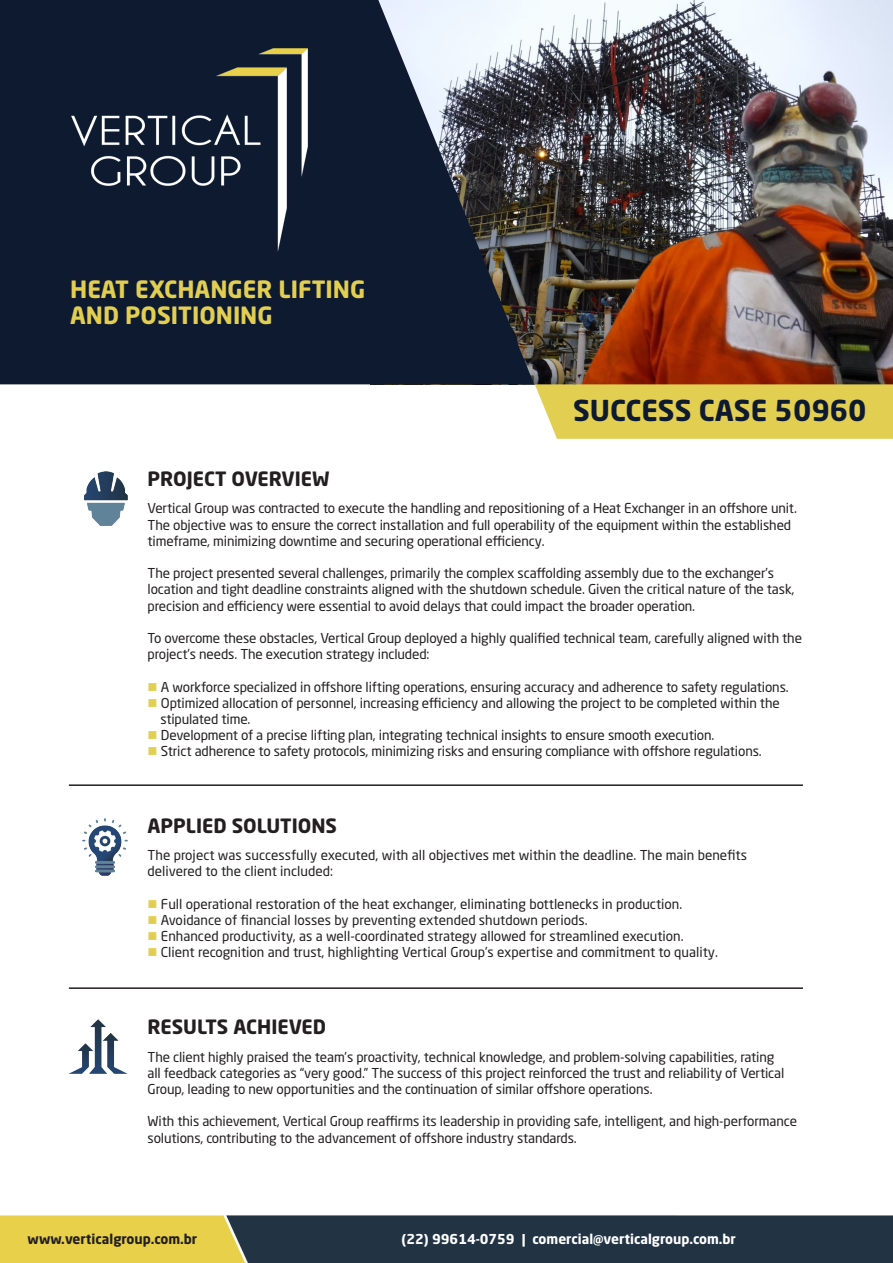
<style>
.page{position:relative;width:893px;height:1263px;background:#fff}
.page>*{position:absolute;margin:0;border:0;box-sizing:border-box;transform-origin:0 0}
.t1{font:700 28.5px "Neo Sans Std";color:#0e1a30}
.t2{font:700 23.55px/26.7px "Neo Sans Std";color:#e2ce51}
.t3{font:700 19.5px "Neo Sans Std";color:#231f20}
.t4{font:13.5px/16.2px "Neo Sans Std";letter-spacing:-.01em;color:#231f20}
.t5{font:700 13.5px "Neo Sans Std";color:#fff}
.t6{font:700 13.5px "Neo Sans Std";color:#231f20}
.s1{color:#e2ce51}
</style>
<div class="page">
<img style="left:534px;top:0;width:359px;height:384px">
<svg style="left:0;top:0;width:534px;height:384px;background:#242f41"></svg>
<div style="left:535px;top:384px;width:358px;height:55px;background:#e2ce51"></div>
<img style="left:72px;top:49px;width:235px;height:202px">
<img style="left:84px;top:471px;width:44px;height:54px">
<img style="left:83px;top:818px;width:45px;height:57px">
<img style="left:70px;top:1019px;width:56px;height:54px">
<img style="left:0;top:1215px;width:893px;height:48px">
<hr style="left:69px;top:987px;width:734px;height:2px;background:#231f20">
<hr style="left:69px;top:784px;width:734px;height:2px;background:#231f20">
<p class="t2" style="left:70px;top:275px;width:297px">HEAT EXCHANGER LIFTING<br>AND POSITIONING</p>
<p class="t3" style="left:148px;top:466px;width:183px">PROJECT OVERVIEW</p>
<p class="t1" style="left:573px;top:392px;width:295px">SUCCESS CASE 50960</p>
<p class="t4" style="left:148px;top:500px;width:651px">Vertical Group was contracted to execute the handling and repositioning of a Heat Exchanger in an offshore unit.<br>The objective was to ensure the correct installation and full operability of the equipment within the established timeframe, minimizing downtime and securing operational efficiency.</p>
<p class="t4" style="left:148px;top:565px;width:648px">The project presented several challenges, primarily the complex scaffolding assembly due to the exchanger’s location and tight deadline constraints aligned with the shutdown schedule. Given the critical nature of the task, precision and efficiency were essential to avoid delays that could impact the broader operation.</p>
<p class="t4" style="left:148px;top:630px;width:656px">To overcome these obstacles, Vertical Group deployed a highly qualified technical team, carefully aligned with the project’s needs. The execution strategy included:</p>
<p class="t4" style="left:148px;top:678px;width:643px"><span class="s1">■</span> A workforce specialized in offshore lifting operations, ensuring accuracy and adherence to safety regulations.</p>
<p class="t4" style="left:160px;top:694px;width:621px;text-indent:-13px"><span class="s1">■</span> Optimized allocation of personnel, increasing efficiency and allowing the project to be completed within the stipulated time.</p>
<p class="t4" style="left:148px;top:727px;width:568px"><span class="s1">■</span> Development of a precise lifting plan, integrating technical insights to ensure smooth execution.</p>
<p class="t4" style="left:148px;top:743px;width:616px"><span class="s1">■</span> Strict adherence to safety protocols, minimizing risks and ensuring compliance with offshore regulations.</p>
<p class="t3" style="left:148px;top:813px;width:191px">APPLIED SOLUTIONS</p>
<p class="t4" style="left:148px;top:847px;width:601px">The project was successfully executed, with all objectives met within the deadline. The main benefits delivered to the client included:</p>
<p class="t4" style="left:148px;top:895px;width:536px"><span class="s1">■</span> Full operational restoration of the heat exchanger, eliminating bottlenecks in production.</p>
<p class="t4" style="left:148px;top:912px;width:442px"><span class="s1">■</span> Avoidance of financial losses by preventing extended shutdown periods.</p>
<p class="t4" style="left:148px;top:928px;width:538px"><span class="s1">■</span> Enhanced productivity, as a well-coordinated strategy allowed for streamlined execution.</p>
<p class="t4" style="left:148px;top:944px;width:572px"><span class="s1">■</span> Client recognition and trust, highlighting Vertical Group’s expertise and commitment to quality.</p>
<p class="t3" style="left:148px;top:1015px;width:180px">RESULTS ACHIEVED</p>
<p class="t4" style="left:148px;top:1048px;width:638px">The client highly praised the team’s proactivity, technical knowledge, and problem-solving capabilities, rating all feedback categories as “very good.” The success of this project reinforced the trust and reliability of Vertical<br>Group, leading to new opportunities and the continuation of similar offshore operations.</p>
<p class="t4" style="left:148px;top:1113px;width:651px">With this achievement, Vertical Group reaffirms its leadership in providing safe, intelligent, and high-performance solutions, contributing to the advancement of offshore industry standards.</p>
<p class="t6" style="left:28px;top:1230px;width:171px">www.verticalgroup.com.br</p>
<p class="t5" style="left:402px;top:1230px;width:336px">(22) 99614-0759 | comercial@verticalgroup.com.br</p>
</div>
